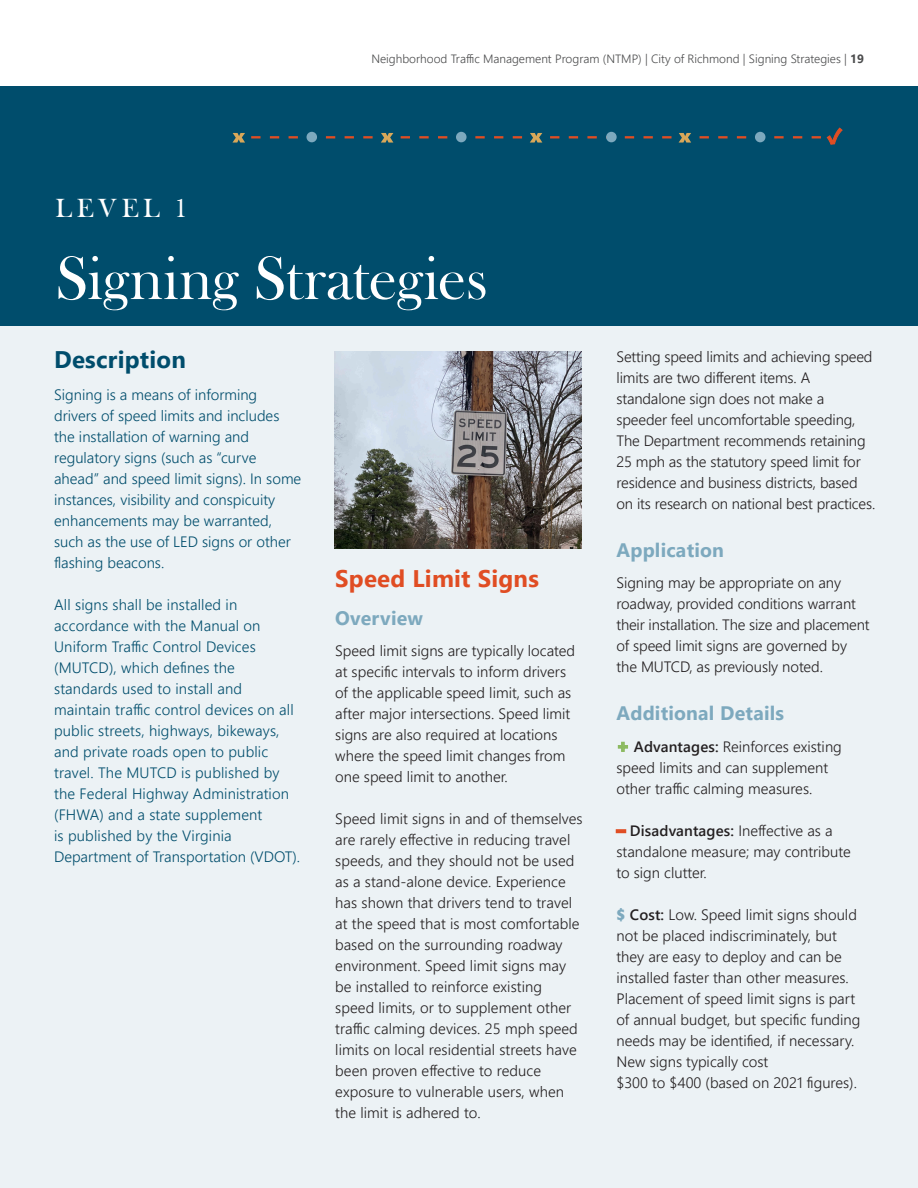
<style>
.page{position:relative;width:918px;height:1188px;background:#fff}
.page>*{position:absolute;margin:0;border:0;box-sizing:border-box;transform-origin:0 0}
.Strategies_Heading{font:63px "Bask Old Face";color:#fff}
.Level_Heading{font:27px "Bask Old Face";letter-spacing:.18em;color:#fff}
.Heading_2{font:700 24px "Segoe UI";letter-spacing:.01em;color:#e04d23}
.Heading_2-2{font:700 24px "Segoe UI";letter-spacing:.01em;color:#004d6c}
.Heading_3{font:700 19.5px "Segoe UI";letter-spacing:.01em;color:#7da9be}
.Body_Text{font:300 15px/21px "Segoe UI";color:#231f20}
.Body_Text-2{font:300 15px/21px "Segoe UI";letter-spacing:.01em;color:#004d6c}
.t1{font:300 12px "Segoe UI";color:#4b4c4d}
.s1{font-weight:700}
.s2{font-family:"Segoe UI Black";font-weight:400;font-size:18px;color:#8cba61}
.s3{font-weight:600}
.s4{font-family:"Segoe UI Black";font-weight:400;font-size:18px;color:#e04d23}
.s5{font-family:"Segoe UI Black";font-weight:400;color:#7da9be}
</style>
<div class="page">
<div style="left:0;top:326px;width:918px;height:862px;background:#ecf2f5"></div>
<div style="left:0;top:86px;width:918px;height:240px;background:#004d6c"></div>
<svg style="left:232px;top:127px;width:611px;height:18px"></svg>
<img style="left:334px;top:351px;width:248px;height:198px">
<p class="t1" style="left:371px;top:48px;width:494px">Neighborhood Traffic Management Program (NTMP) | City of Richmond | Signing Strategies | <span class="s1">19</span></p>
<p class="Level_Heading" style="left:56px;top:193px;width:134px">LEVEL 1</p>
<p class="Strategies_Heading" style="left:56px;top:244px;width:434px">Signing Strategies</p>
<p class="Heading_2-2" style="left:54px;top:337px;width:133px">Description</p>
<p class="Body_Text-2" style="left:54px;top:383px;width:249px">Signing is a means of informing drivers of speed limits and includes the installation of warning and regulatory signs (such as “curve ahead” and speed limit signs). In some instances, visibility and conspicuity enhancements may be warranted, such as the use of LED signs or other flashing beacons.</p>
<p class="Body_Text-2" style="left:54px;top:593px;width:248px">All signs shall be installed in accordance with the Manual on<br>Uniform Traffic Control Devices (MUTCD), which defines the standards used to install and maintain traffic control devices on all public streets, highways, bikeways, and private roads open to public travel. The MUTCD is published by the Federal Highway Administration (FHWA) and a state supplement<br>is published by the Virginia<br>Department of Transportation (VDOT).</p>
<p class="Heading_2" style="left:335px;top:556px;width:205px">Speed Limit Signs</p>
<p class="Heading_3" style="left:335px;top:600px;width:89px">Overview</p>
<p class="Body_Text" style="left:335px;top:639px;width:241px">Speed limit signs are typically located at specific intervals to inform drivers of the applicable speed limit, such as after major intersections. Speed limit signs are also required at locations where the speed limit changes from one speed limit to another.</p>
<p class="Body_Text" style="left:335px;top:807px;width:249px">Speed limit signs in and of themselves are rarely effective in reducing travel speeds, and they should not be used as a stand-alone device. Experience has shown that drivers tend to travel at the speed that is most comfortable based on the surrounding roadway environment. Speed limit signs may be installed to reinforce existing speed limits, or to supplement other traffic calming devices. 25 mph speed limits on local residential streets have been proven effective to reduce exposure to vulnerable users, when the limit is adhered to.</p>
<p class="Body_Text" style="left:616px;top:345px;width:260px">Setting speed limits and achieving speed limits are two different items. A standalone sign does not make a speeder feel uncomfortable speeding, The Department recommends retaining 25 mph as the statutory speed limit for residence and business districts, based on its research on national best practices.</p>
<p class="Heading_3" style="left:616px;top:532px;width:109px">Application</p>
<p class="Body_Text" style="left:616px;top:571px;width:255px">Signing may be appropriate on any roadway, provided conditions warrant their installation. The size and placement of speed limit signs are governed by the MUTCD, as previously noted.</p>
<p class="Heading_3" style="left:616px;top:695px;width:169px">Additional Details</p>
<p class="Body_Text" style="left:616px;top:735px;width:227px"><span class="s2">+</span> <span class="s3">Advantages:</span> Reinforces existing speed limits and can supplement other traffic calming measures.</p>
<p class="Body_Text" style="left:616px;top:819px;width:236px"><span class="s4">–</span> <span class="s3">Disadvantages:</span> Ineffective as a standalone measure; may contribute to sign clutter.</p>
<p class="Body_Text" style="left:616px;top:903px;width:245px"><span class="s5">$</span> <span class="s3">Cost:</span> Low. Speed limit signs should not be placed indiscriminately, but they are easy to deploy and can be installed faster than other measures.<br>Placement of speed limit signs is part of annual budget, but specific funding needs may be identified, if necessary.<br>New signs typically cost<br>$300 to $400 (based on 2021 figures).</p>
</div>
